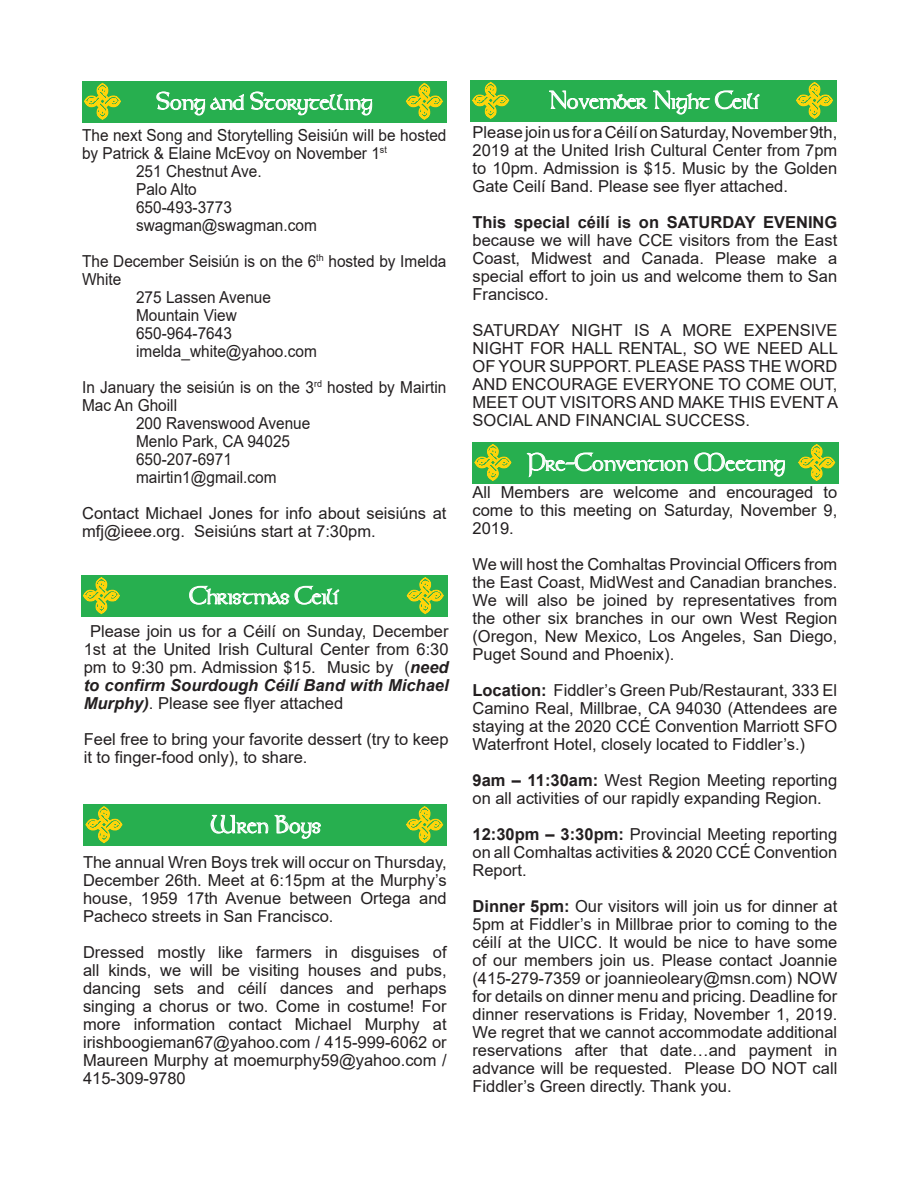
<style>
.page{position:relative;width:918px;height:1188px;background:#fff}
.page>*{position:absolute;margin:0;border:0;box-sizing:border-box;transform-origin:0 0}
.t1{font:28.5px "Umber SSK";color:#fff}
.t2{font:16.5px/18px "Arial";color:#231f20;text-align:justify}
.t3{font:16.5px "Arial";color:#231f20;scale:.93 1}
.t4{font:700 16.5px "Arial";color:#231f20}
.s1{font-weight:700;font-style:italic}
.s2{font-weight:700}
</style>
<div class="page">
<div style="left:82px;top:81px;width:365px;height:42px;background:#27af4f"></div>
<svg style="left:84px;top:83px;width:37px;height:37px"></svg>
<svg style="left:406px;top:83px;width:37px;height:37px"></svg>
<svg style="left:156px;top:91px;width:217px;height:25px"></svg>
<div style="left:84px;top:804px;width:363px;height:42px;background:#27af4f"></div>
<svg style="left:86px;top:806px;width:36px;height:37px"></svg>
<svg style="left:406px;top:806px;width:37px;height:37px"></svg>
<svg style="left:210px;top:815px;width:111px;height:24px"></svg>
<div style="left:470px;top:80px;width:367px;height:42px;background:#27af4f"></div>
<svg style="left:472px;top:82px;width:37px;height:37px"></svg>
<svg style="left:796px;top:82px;width:37px;height:37px"></svg>
<svg style="left:549px;top:90px;width:211px;height:25px"></svg>
<div style="left:81px;top:575px;width:367px;height:42px;background:#27af4f"></div>
<svg style="left:83px;top:577px;width:37px;height:37px"></svg>
<svg style="left:407px;top:577px;width:37px;height:37px"></svg>
<svg style="left:189px;top:586px;width:151px;height:19px"></svg>
<div style="left:472px;top:442px;width:367px;height:42px;background:#27af4f"></div>
<svg style="left:474px;top:444px;width:37px;height:37px"></svg>
<svg style="left:798px;top:444px;width:37px;height:37px"></svg>
<svg style="left:526px;top:452px;width:162px;height:26px"></svg>
<svg style="left:694px;top:452px;width:91px;height:25px"></svg>
<h1 class="t1" style="left:156px;top:86px;width:218px">Song and Storytelling</h1>
<p class="t3" style="left:82px;top:126px;width:393px">The next Song and Storytelling Seisiún will be hosted</p>
<p class="t3" style="left:82px;top:144px;width:329px">by Patrick &amp; Elaine McEvoy on November 1<sup>st</sup></p>
<p class="t3" style="left:136px;top:162px;width:137px">251 Chestnut Ave.</p>
<p class="t3" style="left:136px;top:180px;width:67px">Palo Alto</p>
<p class="t3" style="left:136px;top:198px;width:105px">650-493-3773</p>
<p class="t3" style="left:136px;top:216px;width:196px">swagman@swagman.com</p>
<p class="t3" style="left:82px;top:252px;width:393px">The December Seisiún is on the 6<sup>th</sup> hosted by Imelda</p>
<p class="t3" style="left:82px;top:270px;width:44px">White</p>
<p class="t3" style="left:136px;top:288px;width:147px">275 Lassen Avenue</p>
<p class="t3" style="left:136px;top:306px;width:110px">Mountain View</p>
<p class="t3" style="left:136px;top:324px;width:105px">650-964-7643</p>
<p class="t3" style="left:136px;top:342px;width:196px">imelda_white@yahoo.com</p>
<p class="t3" style="left:82px;top:378px;width:393px">In January the seisiún is on the 3<sup>rd</sup> hosted by Mairtin</p>
<p class="t3" style="left:82px;top:396px;width:104px">Mac An Ghoill</p>
<p class="t3" style="left:136px;top:414px;width:189px">200 Ravenswood Avenue</p>
<p class="t3" style="left:136px;top:432px;width:167px">Menlo Park, CA 94025</p>
<p class="t3" style="left:136px;top:450px;width:105px">650-207-6971</p>
<p class="t3" style="left:136px;top:468px;width:153px">mairtin1@gmail.com</p>
<p class="t2" style="left:82px;top:504px;width:366px">Contact Michael Jones for info about seisiúns at mfj@ieee.org. Seisiúns start at 7:30pm.</p>
<h1 class="t1" style="left:190px;top:581px;width:150px">Christmas Ceilí</h1>
<p class="t2" style="left:84px;top:622px;width:366px;text-indent:6px">Please join us for a Céilí on Sunday, December 1st at the United Irish Cultural Center from 6:30 pm to 9:30 pm. Admission $15. Music by (<span class="s1">need to confirm Sourdough Céilí Band with Michael Murphy)</span>. Please see flyer attached</p>
<p class="t2" style="left:84px;top:730px;width:366px">Feel free to bring your favorite dessert (try to keep it to finger-food only), to share.</p>
<h1 class="t1" style="left:209px;top:810px;width:113px">Wren Boys</h1>
<p class="t2" style="left:83px;top:854px;width:365px">The annual Wren Boys trek will occur on Thursday, December 26th. Meet at 6:15pm at the Murphy’s house, 1959 17th Avenue between Ortega and Pacheco streets in San Francisco.</p>
<p class="t2" style="left:83px;top:944px;width:365px">Dressed mostly like farmers in disguises of all kinds, we will be visiting houses and pubs, dancing sets and céilí dances and perhaps singing a chorus or two. Come in costume! For more information contact Michael Murphy at irishboogieman67@yahoo.com / 415-999-6062 or Maureen Murphy at moemurphy59@yahoo.com / 415-309-9780</p>
<h1 class="t1" style="left:548px;top:85px;width:212px">November Night Ceilí</h1>
<p class="t2" style="left:472px;top:124px;width:366px">Please join us for a Céilí on Saturday, November 9th, 2019 at the United Irish Cultural Center from 7pm to 10pm. Admission is $15. Music by the Golden Gate Ceilí Band. Please see flyer attached.</p>
<p class="t4" style="left:472px;top:213px;width:366px">This special céilí is on SATURDAY EVENING</p>
<p class="t2" style="left:472px;top:232px;width:366px">because we will have CCE visitors from the East Coast, Midwest and Canada. Please make a special effort to join us and welcome them to San Francisco.</p>
<p class="t2" style="left:472px;top:322px;width:367px">SATURDAY NIGHT IS A MORE EXPENSIVE NIGHT FOR HALL RENTAL, SO WE NEED ALL OF YOUR SUPPORT. PLEASE PASS THE WORD AND ENCOURAGE EVERYONE TO COME OUT, MEET OUT VISITORS AND MAKE THIS EVENT A SOCIAL AND FINANCIAL SUCCESS.</p>
<h1 class="t1" style="left:526px;top:447px;width:260px">Pre-Convention Meeting</h1>
<p class="t2" style="left:472px;top:483px;width:366px">All Members are welcome and encouraged to come to this meeting on Saturday, November 9, 2019.</p>
<p class="t2" style="left:472px;top:555px;width:366px">We will host the Comhaltas Provincial Officers from the East Coast, MidWest and Canadian branches.<br>We will also be joined by representatives from the other six branches in our own West Region (Oregon, New Mexico, Los Angeles, San Diego, Puget Sound and Phoenix).</p>
<p class="t2" style="left:472px;top:681px;width:366px"><span class="s2">Location:</span> Fiddler’s Green Pub/Restaurant, 333 El Camino Real, Millbrae, CA 94030 (Attendees are staying at the 2020 CCÉ Convention Marriott SFO Waterfront Hotel, closely located to Fiddler’s.)</p>
<p class="t2" style="left:472px;top:771px;width:366px"><span class="s2">9am – 11:30am:</span> West Region Meeting reporting on all activities of our rapidly expanding Region.</p>
<p class="t2" style="left:472px;top:825px;width:366px"><span class="s2">12:30pm – 3:30pm:</span> Provincial Meeting reporting on all Comhaltas activities &amp; 2020 CCÉ Convention Report.</p>
<p class="t2" style="left:472px;top:897px;width:366px"><span class="s2">Dinner 5pm:</span> Our visitors will join us for dinner at 5pm at Fiddler’s in Millbrae prior to coming to the céilí at the UICC. It would be nice to have some of our members join us. Please contact Joannie (415-279-7359 or joannieoleary@msn.com) NOW for details on dinner menu and pricing. Deadline for dinner reservations is Friday, November 1, 2019.<br>We regret that we cannot accommodate additional reservations after that date…and payment in advance will be requested. Please DO NOT call Fiddler’s Green directly. Thank you.</p>
</div>
